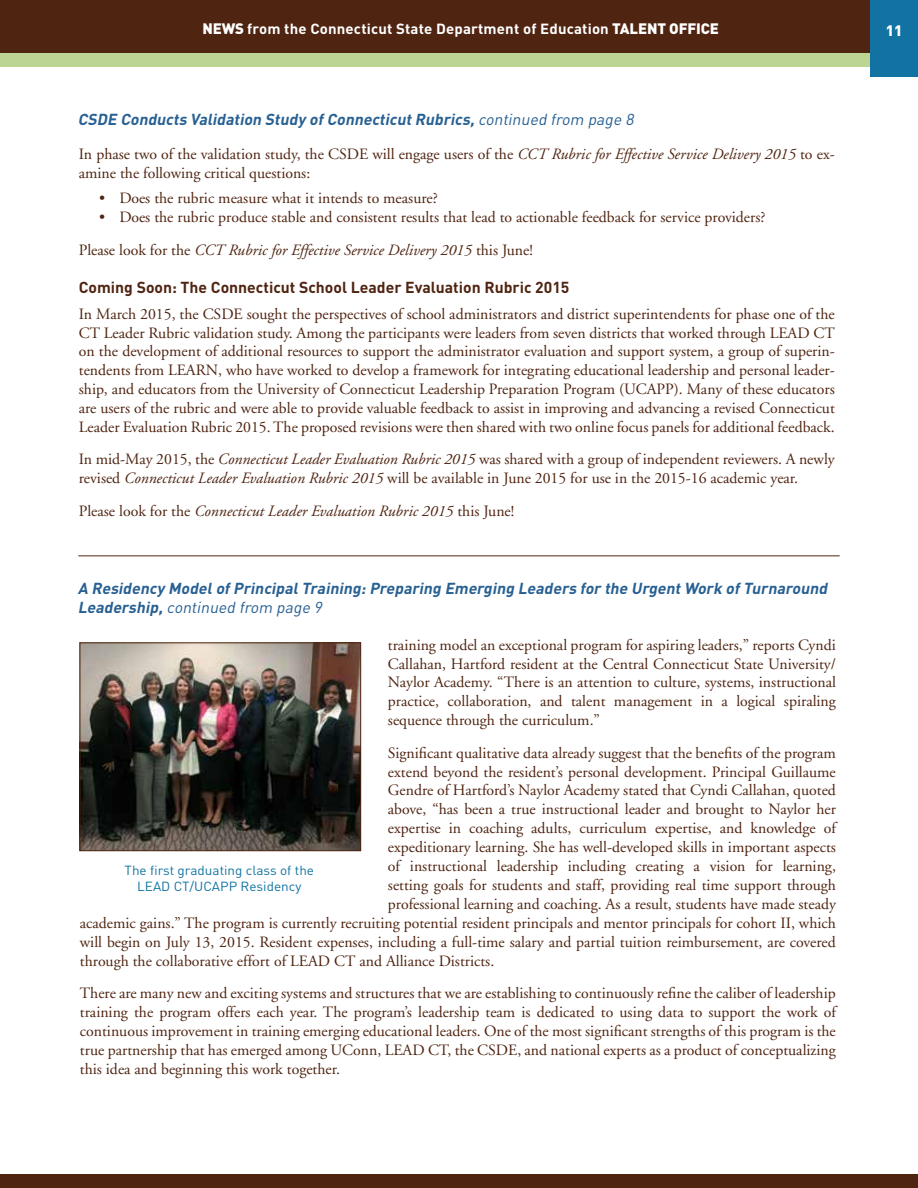
<style>
.page{position:relative;width:918px;height:1188px;background:#fff}
.page>*{position:absolute;margin:0;border:0;box-sizing:border-box;transform-origin:0 0}
.main_body_style{font:15.75px/18.9px "Adobe Garamond";color:#4f2411;text-align:justify}
.main_body_style-2{font:italic 700 15.75px/18.9px "DIN";color:#276092}
.main_body_style-3{font:italic 15.75px "Adobe Garamond";color:#4f2411}
.t1{font:700 15.75px "DIN";color:#4f2411}
.t2{font:900 15px "DIN";color:#fff}
.t3{font:700 14.55px "DIN";letter-spacing:.01em;color:#fff}
.main_body_style-4{font:13.05px/16.2px "DIN";color:#1273a2;text-align:center}
.s1{font-weight:900;font-size:15px}
.s2{font-weight:400}
.s3{font-style:italic}
.s4{font-style:normal}
</style>
<div class="page">
<div style="left:0;top:1174px;width:918px;height:14px;background:#4f2411"></div>
<div style="left:0;top:0;width:870px;height:54px;background:#4f2411"></div>
<div style="left:0;top:54px;width:870px;height:13px;background:#bcd592"></div>
<div style="left:870px;top:0;width:48px;height:77px;background:#1273a2"></div>
<hr style="left:78px;top:555px;width:762px;height:1px;background:#4f2411">
<img style="left:82px;top:645px;width:277px;height:204px">
<div style="left:80px;top:643px;width:281px;height:208px;border:1px solid #4f2411"></div>
<p class="t3" style="left:202px;top:19px;width:518px"><span class="s1">NEWS</span> from the Connecticut State Department of Education <span class="s1">TALENT OFFICE</span></p>
<p class="t2" style="left:886px;top:21px;width:18px">11</p>
<p class="main_body_style-2" style="left:78px;top:110px;width:561px">CSDE Conducts Validation Study ofConnecticutRubrics,<span class="s2">continued from page 8</span></p>
<p class="main_body_style" style="left:79px;top:145px;width:758px">In phase two of the validation study, the CSDE will engage users of the <span class="s3">CCT Rubric for Effective Service Delivery 2015</span> to ex&shy;amine the following critical questions:</p>
<p class="main_body_style" style="left:99px;top:189px;width:340px">• Does the rubric measure what it intends to measure?</p>
<p class="main_body_style" style="left:99px;top:208px;width:668px">• Does the rubric produce stable and consistent results that lead to actionable feedback for service providers?</p>
<p class="main_body_style-3" style="left:79px;top:241px;width:456px"><span class="s4">Please look for the</span> CCT Rubric for Effective Service Delivery 2015 <span class="s4">this June!</span></p>
<p class="t1" style="left:79px;top:277px;width:492px">Coming Soon: The Connecticut School Leader Evaluation Rubric 2015</p>
<p class="main_body_style" style="left:79px;top:305px;width:758px">In March 2015, the CSDE sought the perspectives of school administrators and district superintendents for phase one of the CT Leader Rubric validation study. Among the participants were leaders from seven districts that worked through LEAD CT on the development of additional resources to support the administrator evaluation and support system, a group of superin&shy;tendents from LEARN, who have worked to develop a framework for integrating educational leadership and personal leader&shy;ship, and educators from the University of Connecticut Leadership Preparation Program (UCAPP). Many of these educators are users of the rubric and were able to provide valuable feedback to assist in improving and advancing a revised Connecticut Leader Evaluation Rubric 2015. The proposed revisions were then shared with two online focus panels for additional feedback.</p>
<p class="main_body_style" style="left:79px;top:450px;width:757px">In mid-May 2015, the <span class="s3">Connecticut Leader Evaluation Rubric 2015</span> was shared with a group of independent reviewers. A newly revised <span class="s3">Connecticut Leader Evaluation Rubric 2015</span> will be available in June 2015 for use in the 2015-16 academic year.</p>
<p class="main_body_style-3" style="left:79px;top:502px;width:437px"><span class="s4">Please look for the</span> Connecticut Leader Evaluation Rubric 2015 <span class="s4">this June!</span></p>
<p class="main_body_style-2" style="left:78px;top:578px;width:754px">A Residency ModelofPrincipalTraining:Preparing Emerging Leaders for the UrgentWork ofTurnaround<br>Leadership,<span class="s2">continued from page 9</span></p>
<p class="main_body_style" style="left:388px;top:636px;width:450px">training model an exceptional program for aspiring leaders,” reports Cyndi Callahan, Hartford resident at the Central Connecticut State University/ Naylor Academy. “There is an attention to culture, systems, instructional practice, collaboration, and talent management in a logical spiraling sequence through the curriculum.”</p>
<p class="main_body_style" style="left:388px;top:744px;width:449px">Significant qualitative data already suggest that the benefits of the program</p>
<p class="main_body_style" style="left:388px;top:762px;width:449px">extend beyond the resident’s personal development. Principal Guillaume</p>
<p class="main_body_style" style="left:388px;top:781px;width:449px">Gendre of Hartford’s Naylor Academy stated that Cyndi Callahan, quoted</p>
<p class="main_body_style" style="left:388px;top:800px;width:450px">above, “has been a true instructional leader and brought to Naylor her</p>
<p class="main_body_style" style="left:388px;top:819px;width:450px">expertise in coaching adults, curriculum expertise, and knowledge of</p>
<p class="main_body_style" style="left:388px;top:838px;width:450px">expeditionary learning. She has well-developed skills in important aspects</p>
<p class="main_body_style" style="left:388px;top:857px;width:450px">of instructional leadership including creating a vision for learning,</p>
<p class="main_body_style" style="left:388px;top:876px;width:450px">setting goals for students and staff, providing real time support through</p>
<p class="main_body_style" style="left:388px;top:895px;width:450px">professional learning and coaching. As a result, students have made steady</p>
<p class="main_body_style" style="left:80px;top:914px;width:758px">academic gains.” The program is currently recruiting potential resident principals and mentor principals for cohort II, which</p>
<p class="main_body_style" style="left:80px;top:933px;width:757px">will begin on July 13, 2015. Resident expenses, including a full-time salary and partial tuition reimbursement, are covered</p>
<p class="main_body_style" style="left:80px;top:951px;width:416px">through the collaborative effort of LEAD CT and Alliance Districts.</p>
<p class="main_body_style" style="left:80px;top:984px;width:758px">There are many new and exciting systems and structures that we are establishing to continuously refine the caliber of leadership training the program offers each year. The program’s leadership team is dedicated to using data to support the work of continuous improvement in training emerging educational leaders. One of the most significant strengths of this program is the true partnership that has emerged among UConn, LEAD CT, the CSDE, and national experts as a product of conceptualizing this idea and beginning this work together.</p>
<p class="main_body_style-4" style="left:125px;top:862px;width:191px">The first graduating class of the<br>LEAD CT/UCAPP Residency</p>
</div>
